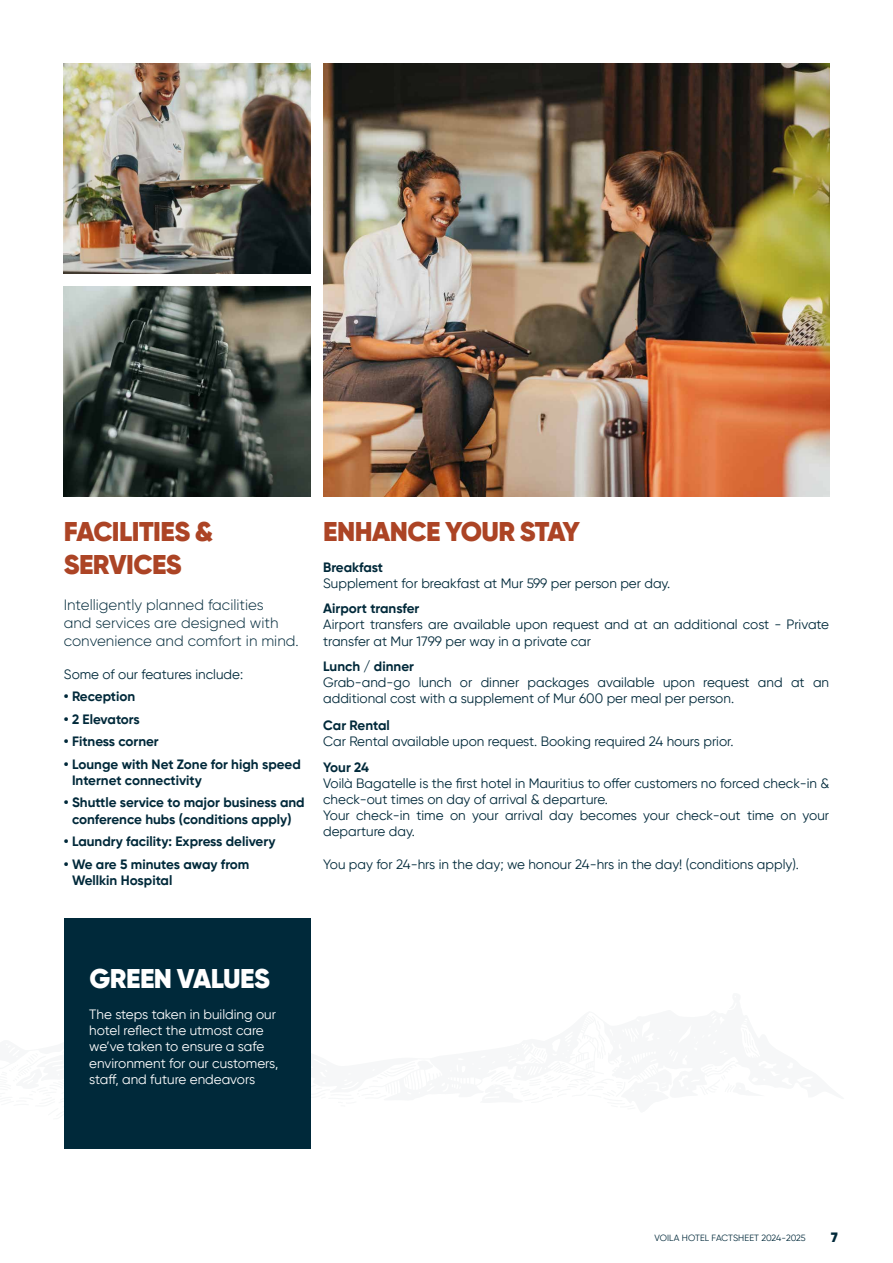
<style>
.page{position:relative;width:893px;height:1263px;background:#fff}
.page>*{position:absolute;margin:0;border:0;box-sizing:border-box;transform-origin:0 0}
.t1{font:900 27px/32.4px "Gilroy";letter-spacing:-.02em;color:#ac4425}
.t2{font:900 27px "Gilroy";letter-spacing:-.02em;color:#fff}
.t3{font:300 15px/18px "Gilroy";color:#00293a}
.t4{font:13.5px/16.2px "Gilroy";color:#00293a}
.t5{font:700 13.5px/16.2px "Gilroy";color:#00293a}
.t6{font:13.5px/16.2px "Gilroy";color:#fff}
.t7{font:900 13.5px "Gilroy";color:#00293a}
.t8{font:9px "Gilroy";color:#00293a}
</style>
<div class="page">
<img style="left:323px;top:64px;width:506px;height:432px">
<img style="left:64px;top:64px;width:246px;height:210px">
<img style="left:64px;top:286px;width:246px;height:210px">
<div style="left:64px;top:918px;width:246px;height:231px;background:#00293a"></div>
<h1 class="t1" style="left:64px;top:515px;width:151px">FACILITIES &amp;<br>SERVICES</h1>
<h1 class="t1" style="left:323px;top:515px;width:258px">ENHANCE YOUR STAY</h1>
<p class="t5" style="left:323px;top:559px;width:61px">Breakfast</p>
<p class="t4" style="left:323px;top:575px;width:349px">Supplement for breakfast at Mur 599 per person per day.</p>
<p class="t5" style="left:323px;top:600px;width:98px">Airport transfer</p>
<p class="t4" style="left:323px;top:616px;width:507px">Airport transfers are available upon request and at an additional cost - Private transfer at Mur 1799 per way in a private car</p>
<p class="t5" style="left:323px;top:658px;width:92px">Lunch / dinner</p>
<p class="t4" style="left:323px;top:674px;width:507px">Grab-and-go lunch or dinner packages available upon request and at an additional cost with a supplement of Mur 600 per meal per person.</p>
<p class="t5" style="left:323px;top:717px;width:68px">Car Rental</p>
<p class="t4" style="left:323px;top:733px;width:412px">Car Rental available upon request. Booking required 24 hours prior.</p>
<p class="t5" style="left:323px;top:759px;width:47px">Your 24</p>
<p class="t4" style="left:323px;top:775px;width:507px">Voilà Bagatelle is the first hotel in Mauritius to offer customers no forced check-in &amp; check-out times on day of arrival &amp; departure.<br>Your check-in time on your arrival day becomes your check-out time on your departure day.</p>
<p class="t4" style="left:323px;top:856px;width:477px">You pay for 24-hrs in the day; we honour 24-hrs in the day! (conditions apply).</p>
<p class="t3" style="left:64px;top:596px;width:236px">Intelligently planned facilities<br>and services are designed with convenience and comfort in mind.</p>
<p class="t4" style="left:64px;top:666px;width:181px">Some of our features include:</p>
<p class="t5" style="left:64px;top:688px;width:73px">• Reception</p>
<p class="t5" style="left:64px;top:711px;width:77px">• 2 Elevators</p>
<p class="t5" style="left:64px;top:733px;width:96px">• Fitness corner</p>
<p class="t5" style="left:72px;top:756px;width:230px;text-indent:-8px">• Lounge with Net Zone for high speed<br>Internet connectivity</p>
<p class="t5" style="left:64px;top:794px;width:242px;text-align:center">• Shuttle service to major business and conference hubs (conditions apply)</p>
<p class="t5" style="left:64px;top:833px;width:213px">• Laundry facility: Express delivery</p>
<p class="t5" style="left:72px;top:856px;width:179px;text-indent:-8px">• We are 5 minutes away from<br>Wellkin Hospital</p>
<h1 class="t2" style="left:89px;top:962px;width:182px">GREEN VALUES</h1>
<p class="t6" style="left:89px;top:1006px;width:191px">The steps taken in building our hotel reflect the utmost care we’ve taken to ensure a safe environment for our customers, staff, and future endeavors</p>
<p class="t8" style="left:654px;top:1232px;width:153px">VOILA HOTEL FACTSHEET 2024-2025</p>
<p class="t7" style="left:831px;top:1229px;width:8px">7</p>
</div>
